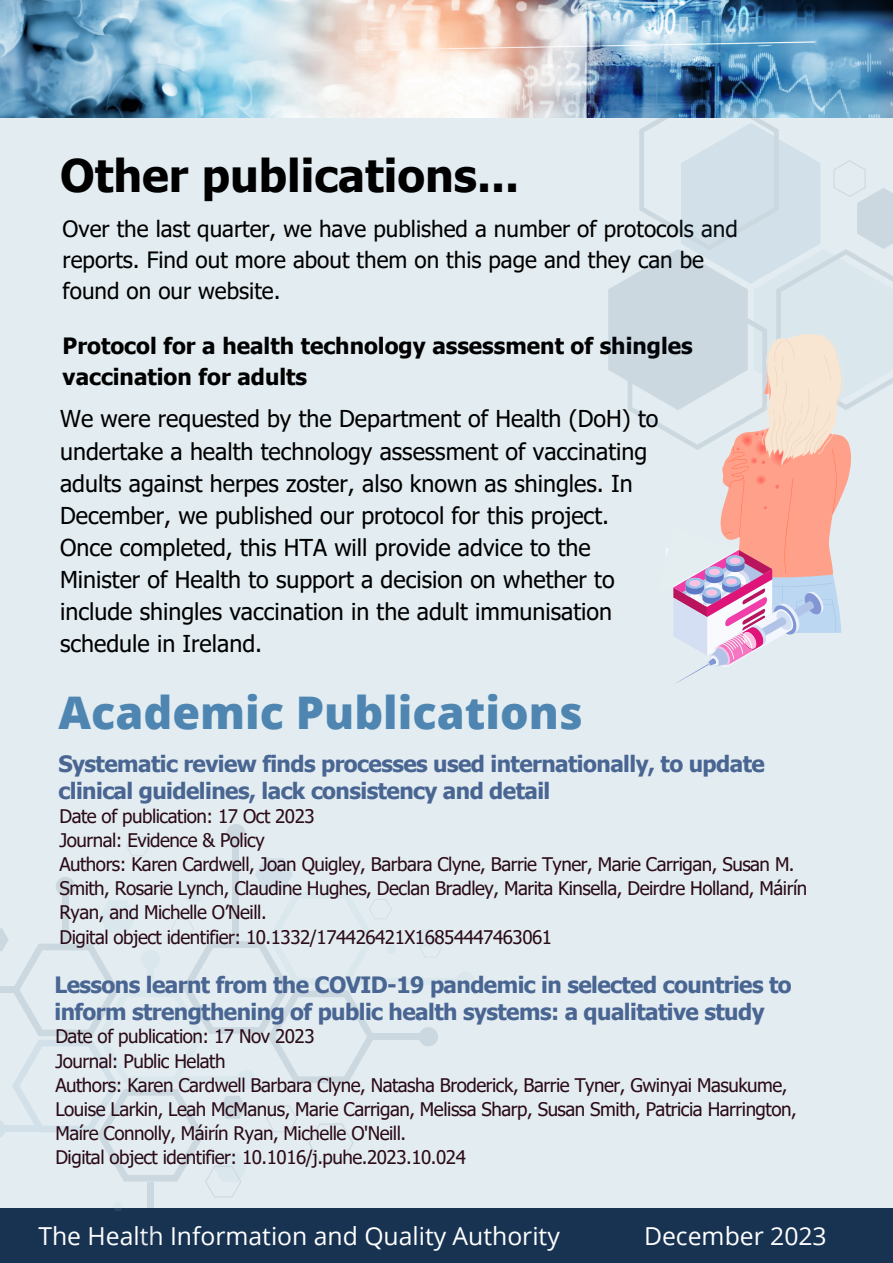
<style>
.page{position:relative;width:893px;height:1263px;background:#e3edf1}
.page>*{position:absolute;margin:0;border:0;box-sizing:border-box;transform-origin:0 0}
.t1{font:700 45px "Tahoma";color:#000}
.t2{font:800 45px "Open Sans";color:#4e86b1}
.t3{font:24.75px "Open Sans";color:#fff}
.t4{font:23.25px/32.1px "Tahoma";color:#000}
.t5{font:700 22.5px/27px "Tahoma";letter-spacing:-.025em;color:#496592}
.t6{font:22.5px/30.9px "Tahoma";color:#000}
.t7{font:700 22.5px/30.9px "Tahoma";color:#000}
.t8{font:18.75px/24.2px "Tahoma";letter-spacing:-.025em;color:#2b0b17}
</style>
<div class="page">
<img style="left:0;top:0;width:893px;height:117px">
<div style="left:0;top:1208px;width:893px;height:55px;background:#183352"></div>
<div style="left:346px;top:978px;width:120px;height:6px;background:#dae8ee"></div>
<div style="left:455px;top:971px;width:20px;height:20px;background:#dae8ee;border-radius:50%"></div>
<div style="left:371px;top:1033px;width:58px;height:7px;background:#ccd8df"></div>
<div style="left:419px;top:1027px;width:19px;height:19px;background:#ccd8df;border-radius:50%"></div>
<div style="left:226px;top:824px;width:20px;height:19px;background:#ccd8df;border-radius:50%"></div>
<svg style="left:419px;top:937px;width:23px;height:20px"></svg>
<svg style="left:0;top:836px;width:392px;height:375px"></svg>
<svg style="left:608px;top:89px;width:285px;height:595px"></svg>
<p class="t1" style="left:60px;top:147px;width:461px">Other publications...</p>
<p class="t6" style="left:63px;top:212px;width:676px">Over the last quarter, we have published a number of protocols and reports. Find out more about them on this page and they can be found on our website.</p>
<p class="t7" style="left:63px;top:330px;width:631px">Protocol for a health technology assessment of shingles vaccination for adults</p>
<p class="t4" style="left:60px;top:402px;width:600px">We were requested by the Department of Health (DoH) to undertake a health technology assessment of vaccinating adults against herpes zoster, also known as shingles. In December, we published our protocol for this project.<br>Once completed, this HTA will provide advice to the Minister of Health to support a decision on whether to include shingles vaccination in the adult immunisation schedule in Ireland.</p>
<p class="t2" style="left:58px;top:680px;width:526px">Academic Publications</p>
<p class="t5" style="left:58px;top:750px;width:708px">Systematic review finds processes used internationally, to update clinical guidelines, lack consistency and detail</p>
<p class="t8" style="left:59px;top:803px;width:257px">Date of publication: 17 Oct 2023</p>
<p class="t8" style="left:59px;top:827px;width:207px">Journal: Evidence &amp; Policy</p>
<p class="t8" style="left:59px;top:851px;width:749px">Authors: Karen Cardwell, Joan Quigley, Barbara Clyne, Barrie Tyner, Marie Carrigan, Susan M.<br>Smith, Rosarie Lynch, Claudine Hughes, Declan Bradley, Marita Kinsella, Deirdre Holland, Máirín<br>Ryan, and Michelle O’Neill.</p>
<p class="t8" style="left:59px;top:924px;width:494px">Digital object identifier: 10.1332/174426421X16854447463061</p>
<p class="t5" style="left:54px;top:971px;width:739px">Lessons learnt from the COVID-19 pandemic in selected countries to inform strengthening of public health systems: a qualitative study</p>
<p class="t8" style="left:55px;top:1024px;width:261px">Date of publication: 17 Nov 2023</p>
<p class="t8" style="left:55px;top:1048px;width:172px">Journal: Public Helath</p>
<p class="t8" style="left:55px;top:1072px;width:743px">Authors: Karen Cardwell Barbara Clyne, Natasha Broderick, Barrie Tyner, Gwinyai Masukume,<br>Louise Larkin, Leah McManus, Marie Carrigan, Melissa Sharp, Susan Smith, Patricia Harrington,<br>Maíre Connolly, Máirín Ryan, Michelle O'Neill.</p>
<p class="t8" style="left:55px;top:1145px;width:412px">Digital object identifier: 10.1016/j.puhe.2023.10.024</p>
<p class="t3" style="left:38px;top:1219px;width:523px">The Health Information and Quality Authority</p>
<p class="t3" style="left:644px;top:1219px;width:184px">December 2023</p>
</div>
